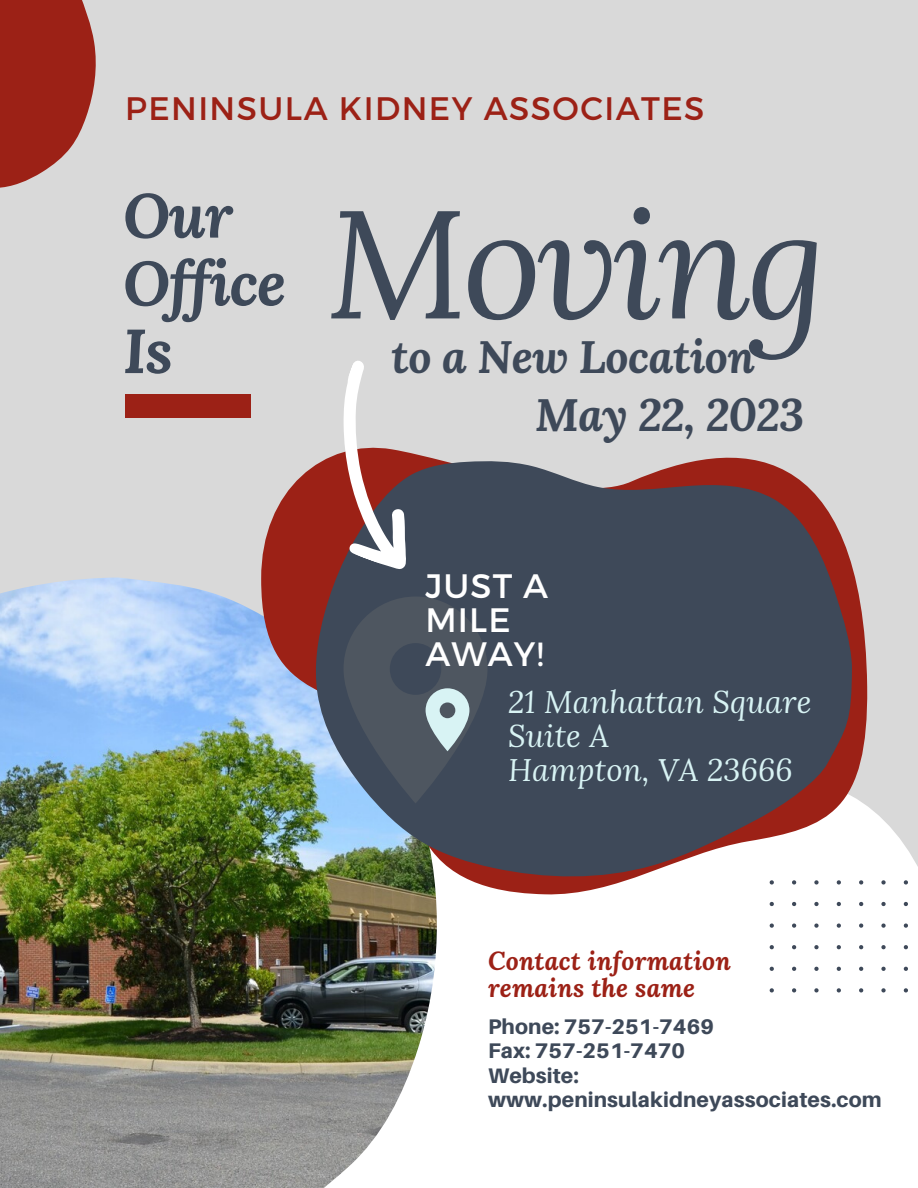
<style>
.page{position:relative;width:918px;height:1188px;background:#d9d9d9}
.page>*{position:absolute;margin:0;border:0;box-sizing:border-box;transform-origin:0 0}
.t1{font:italic 153.15px "Lora";letter-spacing:-.03em;color:#3e4959}
.t2{font:italic 700 62.1px/67.8px "Lora";letter-spacing:-.025em;color:#3e4959}
.t3{font:italic 700 45.15px "Lora";letter-spacing:-.015em;color:#3e4959}
.t4{font:33.9px/33.9px "Montserrat";letter-spacing:.03em;color:#fff}
.t5{font:32.55px "Montserrat";letter-spacing:.045em;color:#9c2116}
.t6{font:italic 31.05px/33.9px "Lora";letter-spacing:.005em;color:#d8f3f4}
.t7{font:italic 700 25.35px/26.4px "Lora";letter-spacing:.005em;color:#9c2116}
.t8{font:800 21.15px/24.3px "Aileron";letter-spacing:.005em;color:#3e4959}
</style>
<div class="page">
<div style="left:448px;top:816px;width:470px;height:372px;background:#fff"></div>
<img style="left:0;top:578px;width:448px;height:610px">
<img style="left:252px;top:457px;width:627px;height:451px">
<svg style="left:313px;top:461px;width:539px;height:419px;background:#585864"></svg>
<svg style="left:344px;top:597px;width:144px;height:207px;background:#515c69"></svg>
<div style="left:125px;top:394px;width:126px;height:24px;background:#9c2116"></div>
<svg style="left:0;top:0;width:96px;height:188px"></svg>
<div style="left:770px;top:880px;width:148px;height:112px;background:#fff"></div>
<svg style="left:291px;top:361px;width:178px;height:212px"></svg>
<h3 class="t5" style="left:125px;top:87px;width:581px">PENINSULA KIDNEY ASSOCIATES</h3>
<h2 class="t2" style="left:123px;top:180px;width:165px">Our<br>Office<br>Is</h2>
<h1 class="t1" style="left:327px;top:160px;width:501px">Moving</h1>
<h3 class="t3" style="left:391px;top:326px;width:365px">to a New Location</h3>
<h3 class="t3" style="left:535px;top:385px;width:270px">May 22, 2023</h3>
<h3 class="t4" style="left:426px;top:567px;width:124px">JUST A<br>MILE<br>AWAY!</h3>
<h3 class="t6" style="left:508px;top:685px;width:305px">21 Manhattan Square<br>Suite A<br>Hampton, VA 23666</h3>
<p class="t7" style="left:488px;top:947px;width:244px">Contact information remains the same</p>
<p class="t8" style="left:488px;top:1014px;width:395px">Phone: 757-251-7469<br>Fax: 757-251-7470<br>Website: www.peninsulakidneyassociates.com</p>
</div>
